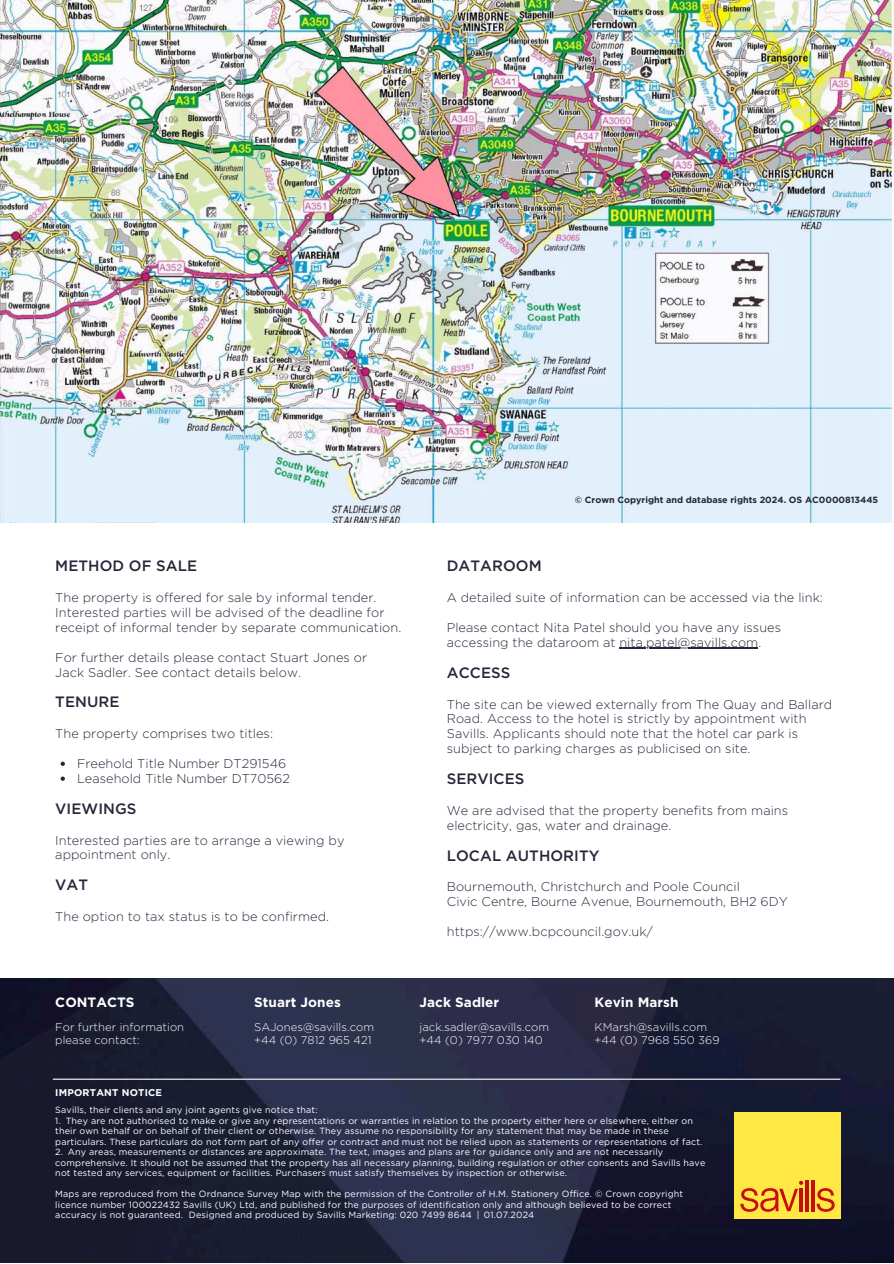
<style>
.page{position:relative;width:894px;height:1264px;background:#fff}
.page>*{position:absolute;margin:0;border:0;box-sizing:border-box;transform-origin:0 0}
.t1{font:500 15px "Gotham";letter-spacing:.005em;color:#25273a}
.t2{font:700 13.5px "Gotham";letter-spacing:.005em;color:#fff}
.t3{font:300 12.75px/14.9px "Gotham";letter-spacing:.005em;color:#25273a}
.t4{font:300 11.25px/13.2px "Gotham";letter-spacing:.005em;color:#fff}
.t5{font:700 9.75px "Gotham";letter-spacing:.02em;color:#fff}
.t6{font:9px/10.5px "Gotham";letter-spacing:.015em;color:#fff}
.t7{font:700 9px "Gotham";color:#25273a}
</style>
<div class="page">
<img style="left:0;top:978px;width:893px;height:284px">
<hr style="left:53px;top:1078px;width:787px;height:1px;background:#fff">
<div style="left:733px;top:1112px;width:107px;height:106px;background:#ffe843"></div>
<svg style="left:740px;top:1180px;width:63px;height:31px"></svg>
<hr style="left:799px;top:1188px;width:3px;height:23px;background:#c90c0f">
<hr style="left:805px;top:1180px;width:3px;height:31px;background:#c90c0f">
<hr style="left:811px;top:1180px;width:3px;height:31px;background:#c90c0f">
<svg style="left:816px;top:1188px;width:18px;height:23px"></svg>
<img style="left:0;top:0;width:893px;height:522px">
<svg style="left:61px;top:761px;width:4px;height:5px"></svg>
<svg style="left:61px;top:776px;width:4px;height:4px"></svg>
<hr style="left:619px;top:648px;width:139px;height:1px;background:#25273a">
<h1 class="t1" style="left:55px;top:557px;width:143px">METHOD OF SALE</h1>
<h3 class="t3" style="left:55px;top:590px;width:347px">The property is offered for sale by informal tender.<br>Interested parties will be advised of the deadline for receipt of informal tender by separate communication.</h3>
<h3 class="t3" style="left:55px;top:649px;width:313px">For further details please contact Stuart Jones or<br>Jack Sadler. See contact details below.</h3>
<h1 class="t1" style="left:55px;top:693px;width:66px">TENURE</h1>
<h3 class="t3" style="left:55px;top:726px;width:219px">The property comprises two titles:</h3>
<h3 class="t3" style="left:77px;top:756px;width:214px">Freehold Title Number DT291546<br>Leasehold Title Number DT70562</h3>
<h1 class="t1" style="left:55px;top:799px;width:83px">VIEWINGS</h1>
<h3 class="t3" style="left:55px;top:832px;width:290px">Interested parties are to arrange a viewing by appointment only.</h3>
<h1 class="t1" style="left:55px;top:875px;width:34px">VAT</h1>
<h3 class="t3" style="left:55px;top:909px;width:275px">The option to tax status is to be confirmed.</h3>
<p class="t7" style="left:574px;top:494px;width:305px">© Crown Copyright and database rights 2024. OS AC0000813445</p>
<h1 class="t1" style="left:446px;top:557px;width:96px">DATAROOM</h1>
<h3 class="t3" style="left:446px;top:590px;width:377px">A detailed suite of information can be accessed via the link:</h3>
<h3 class="t3" style="left:446px;top:620px;width:335px">Please contact Nita Patel should you have any issues accessing the dataroom at nita.patel@savills.com.</h3>
<h1 class="t1" style="left:446px;top:663px;width:65px">ACCESS</h1>
<h3 class="t3" style="left:446px;top:696px;width:387px">The site can be viewed externally from The Quay and Ballard Road. Access to the hotel is strictly by appointment with Savills. Applicants should note that the hotel car park is subject to parking charges as publicised on site.</h3>
<h1 class="t1" style="left:446px;top:769px;width:79px">SERVICES</h1>
<h3 class="t3" style="left:446px;top:802px;width:343px">We are advised that the property benefits from mains electricity, gas, water and drainage.</h3>
<h1 class="t1" style="left:446px;top:846px;width:154px">LOCAL AUTHORITY</h1>
<h3 class="t3" style="left:446px;top:879px;width:342px">Bournemouth, Christchurch and Poole Council<br>Civic Centre, Bourne Avenue, Bournemouth, BH2 6DY</h3>
<h3 class="t3" style="left:446px;top:924px;width:207px">https://www.bcpcouncil.gov.uk/</h3>
<h2 class="t2" style="left:55px;top:994px;width:81px">CONTACTS</h2>
<p class="t4" style="left:55px;top:1020px;width:130px">For further information please contact:</p>
<h2 class="t2" style="left:254px;top:994px;width:88px">Stuart Jones</h2>
<p class="t4" style="left:254px;top:1020px;width:121px">SAJones@savills.com +44 (0) 7812 965 421</p>
<h2 class="t2" style="left:419px;top:994px;width:81px">Jack Sadler</h2>
<p class="t4" style="left:419px;top:1020px;width:131px">jack.sadler@savills.com +44 (0) 7977 030 140</p>
<h2 class="t2" style="left:594px;top:994px;width:85px">Kevin Marsh</h2>
<p class="t4" style="left:594px;top:1020px;width:126px">KMarsh@savills.com +44 (0) 7968 550 369</p>
<p class="t5" style="left:55px;top:1086px;width:108px">IMPORTANT NOTICE</p>
<p class="t6" style="left:55px;top:1104px;width:264px">Savills, their clients and any joint agents give notice that:</p>
<p class="t6" style="left:55px;top:1114px;width:648px">1. They are not authorised to make or give any representations or warranties in relation to the property either here or elsewhere, either on their own behalf or on behalf of their client or otherwise. They assume no responsibility for any statement that may be made in these particulars. These particulars do not form part of any offer or contract and must not be relied upon as statements or representations of fact.</p>
<p class="t6" style="left:55px;top:1146px;width:651px">2. Any areas, measurements or distances are approximate. The text, images and plans are for guidance only and are not necessarily comprehensive. It should not be assumed that the property has all necessary planning, building regulation or other consents and Savills have not tested any services, equipment or facilities. Purchasers must satisfy themselves by inspection or otherwise.</p>
<p class="t6" style="left:55px;top:1188px;width:629px">Maps are reproduced from the Ordnance Survey Map with the permission of the Controller of H.M. Stationery Office. © Crown copyright licence number 100022432 Savills (UK) Ltd, and published for the purposes of identification only and although believed to be correct accuracy is not guaranteed. Designed and produced by Savills Marketing: 020 7499 8644 | 01.07.2024</p>
</div>
